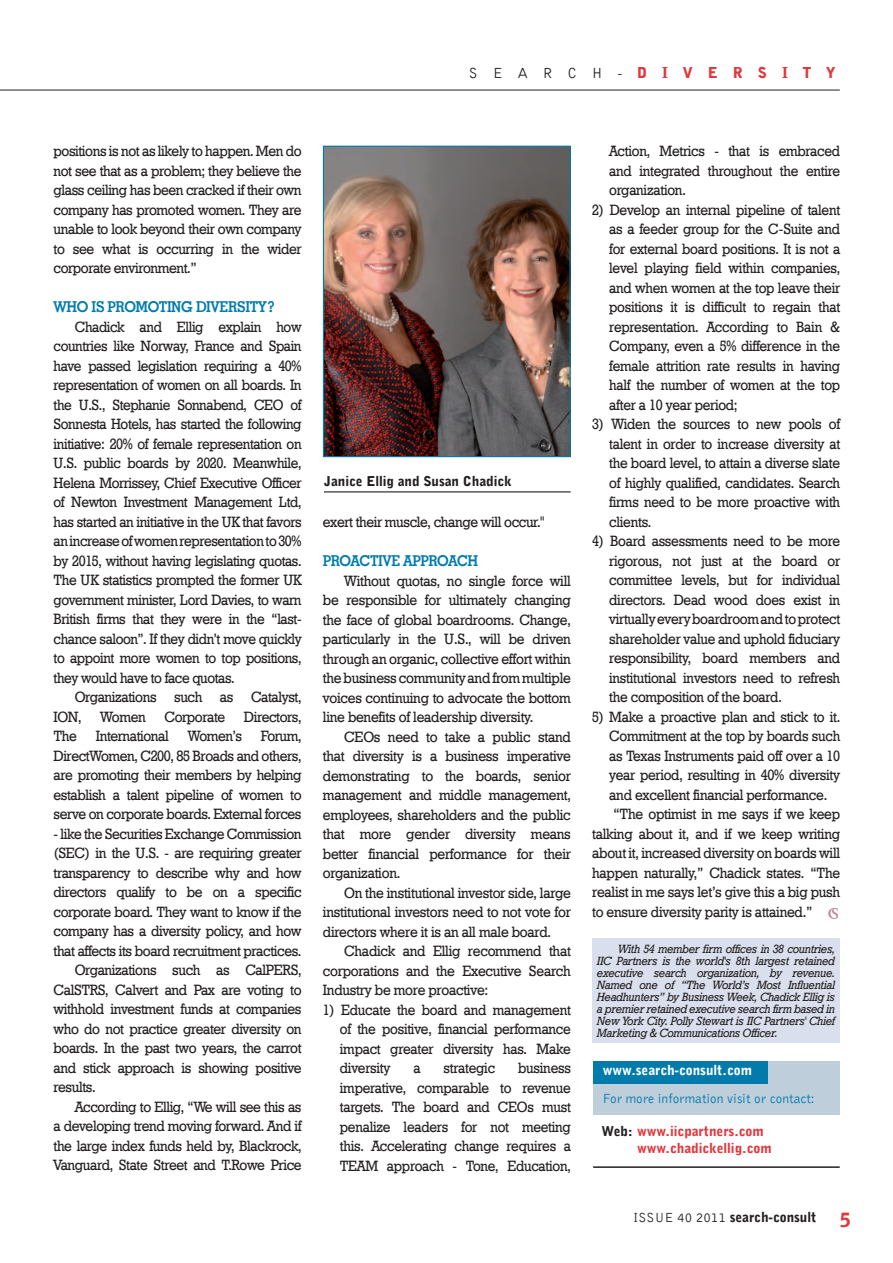
<style>
.page{position:relative;width:893px;height:1263px;background:#fff}
.page>*{position:absolute;margin:0;border:0;box-sizing:border-box;transform-origin:0 0}
.teksty_glowne{font:15px/19.5px "Geo Slab 712 Md EU";letter-spacing:-.02em;color:#231f20;text-align:justify;scale:.95 1}
.teksty_glowne-2{font:15px/19.5px "Geo Slab 712 Md EU";letter-spacing:-.02em;color:#231f20;text-align:justify;scale:.94 1}
.nagłowki_tekst{font:15px "Geo Slab 703 Bd EU";letter-spacing:-.03em;color:#007bac;scale:.95 1}
.t1{font:15px "Bell Gothic Blk EU";letter-spacing:1em;color:#e1373d}
.t2{font:15px "Bell Gothic EU";letter-spacing:1em;color:#231f20}
.podpisy_pod_zdjeciam{font:13.5px "Bell Gothic Blk EU";color:#231f20}
.writer{font:13.5px "Bell Gothic Blk EU";color:#e1373d}
.writer-2{font:13.5px "Bell Gothic EU";color:#007bac}
.writer-3{font:13.5px "Bell Gothic Blk EU";color:#fff}
.teksty_glowne-3{font:italic 12px/12px "Geo Slab 712 Md EU";letter-spacing:-.03em;color:#231f20;text-align:justify;scale:.95 1}
.s1{color:#231f20}
.s2{font-family:"Bell Gothic EU"}
.s3{font-size:19.5px;color:#e1373d}
</style>
<div class="page">
<hr style="left:0;top:90px;width:840px;height:1px;background:#231f20">
<svg style="left:828px;top:908px;width:10px;height:11px"></svg>
<div style="left:592px;top:938px;width:248px;height:104px;background:#d9dfec"></div>
<img style="left:325px;top:148px;width:244px;height:307px">
<div style="left:323px;top:146px;width:248px;height:311px;border:1px solid #007bac"></div>
<hr style="left:324px;top:491px;width:247px;height:1px;background:#231f20">
<div style="left:593px;top:1061px;width:247px;height:53px;background:#becedb"></div>
<div style="left:593px;top:1061px;width:174px;height:23px;background:#007bac"></div>
<hr style="left:593px;top:1166px;width:247px;height:2px;background:#231f20">
<p class="t2" style="left:469px;top:63px;width:155px">SEARCH-</p>
<p class="t1" style="left:637px;top:64px;width:200px">DIVERSITY</p>
<p class="teksty_glowne" style="left:54px;top:141px;width:263px">positions is not as likely to happen. Men do not see that as a problem; they believe the glass ceiling has been cracked if their own company has promoted women. They are unable to look beyond their own company to see what is occurring in the wider corporate environment.”</p>
<p class="nagłowki_tekst" style="left:54px;top:297px;width:235px">WHO IS PROMOTING DIVERSITY?</p>
<p class="teksty_glowne-2" style="left:54px;top:317px;width:265px;text-indent:21px">Chadick and Ellig explain how countries like Norway, France and Spain have passed legislation requiring a 40% representation of women on all boards. In the U.S., Stephanie Sonnabend, CEO of Sonnesta Hotels, has started the following initiative: 20% of female representation on U.S. public boards by 2020. Meanwhile, Helena Morrissey, Chief Executive Officer of Newton Investment Management Ltd, has started an initiative in the UK that favors an increase of women representation to 30% by 2015, without having legislating quotas.<br>The UK statistics prompted the former UK government minister, Lord Davies, to warn British firms that they were in the “last&shy;chance saloon”. If they didn’t move quickly to appoint more women to top positions, they would have to face quotas.</p>
<p class="teksty_glowne" style="left:54px;top:687px;width:263px;text-indent:21px">Organizations such as Catalyst, ION, Women Corporate Directors, The</p>
<p class="teksty_glowne" style="left:54px;top:726px;width:263px;text-indent:207px">Forum, DirectWomen, C200, 85 Broads and others, are promoting their members by helping establish a talent pipeline of women to serve on corporate boards. External forces</p>
<p class="teksty_glowne" style="left:54px;top:824px;width:263px">- like the Securities Exchange Commission (SEC) in the U.S. - are requiring greater transparency to describe why and how directors qualify to be on a specific corporate board. They want to know if the company has a diversity policy, and how that affects its board recruitment practices.</p>
<p class="teksty_glowne" style="left:54px;top:960px;width:263px;text-indent:21px">Organizations such as CalPERS, CalSTRS, Calvert and Pax are voting to withhold investment funds at companies who do not practice greater diversity on boards. In the past two years, the carrot and stick approach is showing positive results.</p>
<p class="teksty_glowne" style="left:54px;top:1097px;width:263px;text-indent:21px">According to Ellig, “We will see this as a developing trend moving forward. And if the large index funds held by, Blackrock, Vanguard, State Street and T.Rowe Price</p>
<p class="teksty_glowne" style="left:96px;top:726px;width:78px">International</p>
<p class="teksty_glowne" style="left:188px;top:726px;width:59px">Women’s</p>
<p class="podpisy_pod_zdjeciam" style="left:324px;top:472px;width:189px">Janice Ellig and Susan Chadick</p>
<p class="teksty_glowne" style="left:323px;top:512px;width:235px">exert their muscle, change will occur."</p>
<p class="nagłowki_tekst" style="left:323px;top:551px;width:165px">PROACTIVE APPROACH</p>
<p class="teksty_glowne" style="left:323px;top:571px;width:263px;text-indent:21px">Without quotas, no single force will be responsible for ultimately changing the face of global boardrooms. Change, particularly in the U.S., will be driven through an organic, collective effort within the business community and from multiple voices continuing to advocate the bottom line benefits of leadership diversity.</p>
<p class="teksty_glowne" style="left:323px;top:727px;width:263px;text-indent:21px">CEOs need to take a public stand that diversity is a business imperative demonstrating to the boards, senior management and middle management, employees, shareholders and the public that more gender diversity means better financial performance for their organization.</p>
<p class="teksty_glowne" style="left:323px;top:883px;width:263px;text-indent:21px">On the institutional investor side, large institutional investors need to not vote for directors where it is an all male board.</p>
<p class="teksty_glowne" style="left:323px;top:941px;width:263px;text-indent:21px">Chadick and Ellig recommend that corporations and the Executive Search Industry be more proactive:</p>
<p class="teksty_glowne-2" style="left:340px;top:1000px;width:247px;text-indent:-17px">1) Educate the board and management of the positive, financial performance impact greater diversity has. Make diversity</p>
<p class="teksty_glowne-2" style="left:340px;top:1058px;width:247px;text-indent:178px">business imperative, comparable to revenue targets. The board and CEOs must penalize leaders for not meeting this. Accelerating change requires a TEAM approach - Tone, Education,</p>
<p class="teksty_glowne-2" style="left:413px;top:1058px;width:9px">a</p>
<p class="teksty_glowne-2" style="left:444px;top:1058px;width:56px">strategic</p>
<p class="teksty_glowne-2" style="left:609px;top:141px;width:247px">Action, Metrics - that is embraced and integrated throughout the entire organization.</p>
<p class="teksty_glowne-2" style="left:609px;top:200px;width:247px;text-indent:-17px">2) Develop an internal pipeline of talent as a feeder group for the C-Suite and for external board positions. It is not a level playing field within companies, and when women at the top leave their positions it is difficult to regain that representation. According to Bain &amp; Company, even a 5% difference in the female attrition rate results in having half the number of women at the top after a 10 year period;</p>
<p class="teksty_glowne-2" style="left:609px;top:414px;width:247px;text-indent:-17px">3) Widen the sources to new pools of talent in order to increase diversity at the board level, to attain a diverse slate of highly qualified, candidates. Search firms need to be more proactive with clients.</p>
<p class="teksty_glowne-2" style="left:609px;top:531px;width:247px;text-indent:-17px">4) Board assessments need to be more rigorous, not just at the board or committee levels, but for individual directors. Dead wood does exist in virtually every boardroom and to protect shareholder value and uphold fiduciary responsibility, board members and institutional investors need to refresh the composition of the board.</p>
<p class="teksty_glowne-2" style="left:609px;top:707px;width:247px;text-indent:-17px">5) Make a proactive plan and stick to it.<br>Commitment at the top by boards such as Texas Instruments paid off over a 10 year period, resulting in 40% diversity and excellent financial performance.</p>
<p class="teksty_glowne" style="left:592px;top:804px;width:263px;text-indent:21px">“The optimist in me says if we keep talking about it, and if we keep writing about it, increased diversity on boards will happen naturally,” Chadick states. “The realist in me says let’s give this a big push to ensure diversity parity is attained.”</p>
<p class="teksty_glowne-3" style="left:597px;top:943px;width:252px;text-indent:21px">With 54 member firm offices in 38 countries, IIC Partners is the world's 8th largest retained executive search organization, by revenue.<br>Named one of “The World’s Most Influential Headhunters” by Business Week, Chadick Ellig is a premier retained executive search firm based in New York City. Polly Stewart is IIC Partners' Chief Marketing &amp; Communications Officer.</p>
<p class="writer-3" style="left:603px;top:1062px;width:151px">www.search-consult.com</p>
<p class="writer-2" style="left:603px;top:1090px;width:213px">For more information visit or contact:</p>
<p class="writer" style="left:637px;top:1139px;width:136px">www.chadickellig.com</p>
<p class="writer" style="left:601px;top:1123px;width:164px"><span class="s1">Web:</span> www.iicpartners.com</p>
<p class="podpisy_pod_zdjeciam" style="left:633px;top:1209px;width:219px"><span class="s2">ISSUE 40 2011</span> search-consult <span class="s3">5</span></p>
</div>
